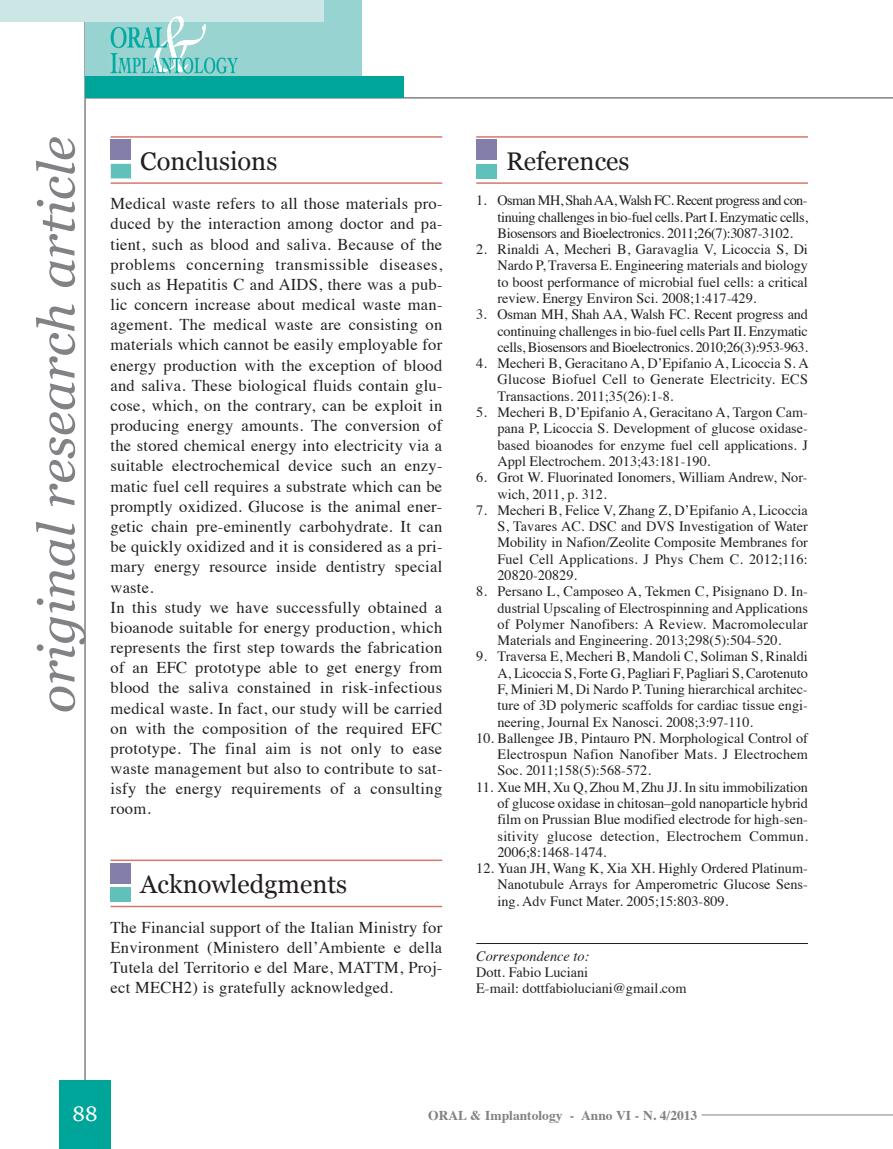
<style>
.page{position:relative;width:893px;height:1149px;background:#fff}
.page>*{position:absolute;margin:0;border:0;box-sizing:border-box;transform-origin:0 0}
.t1{font:italic 51px "Georgia";color:#808285;scale:1.04 1}
.t2{font:25.5px "Georgia";color:#231f20}
.t3{font:21px "Georgia";color:#fff}
.t4{font:16.5px/20.1px "Times";letter-spacing:.015em;color:#231f20}
.t5{font:14.25px/16.4px "Times";color:#231f20;text-align:justify}
.t6{font:italic 14.25px "Times";color:#231f20}
.t7{font:700 13.5px "Times";color:#808285}
</style>
<div class="page">
<hr style="left:702px;top:1114px;width:191px;height:1px;background:#808285">
<hr style="left:84px;top:0;width:2px;height:1148px;background:#808285">
<div style="left:60px;top:1080px;width:51px;height:68px;background:#00a599"></div>
<hr style="left:85px;top:97px;width:808px;height:2px;background:#808285">
<div style="left:85px;top:0;width:276px;height:96px;background:#97d3d0"></div>
<div style="left:85px;top:77px;width:319px;height:21px;background:#00a599"></div>
<div style="left:0;top:0;width:323px;height:21px;background:#cae6e5"></div>
<hr style="left:111px;top:136px;width:331px;height:2px;background:#d3786d">
<hr style="left:111px;top:182px;width:331px;height:2px;background:#d3786d">
<hr style="left:111px;top:859px;width:331px;height:1px;background:#d3786d">
<hr style="left:111px;top:905px;width:331px;height:2px;background:#d3786d">
<div style="left:111px;top:887px;width:20px;height:14px;background:#60c1bb"></div>
<div style="left:111px;top:863px;width:20px;height:20px;background:#837eaa"></div>
<div style="left:111px;top:164px;width:20px;height:14px;background:#60c1bb"></div>
<div style="left:111px;top:140px;width:20px;height:20px;background:#837eaa"></div>
<hr style="left:476px;top:136px;width:332px;height:2px;background:#d3786d">
<hr style="left:476px;top:182px;width:332px;height:2px;background:#d3786d">
<hr style="left:476px;top:942px;width:332px;height:1px;background:#231f20">
<div style="left:476px;top:164px;width:21px;height:14px;background:#60c1bb"></div>
<div style="left:476px;top:140px;width:20px;height:20px;background:#837eaa"></div>
<svg style="left:154px;top:16px;width:52px;height:8px"></svg>
<img style="left:110px;top:26px;width:128px;height:48px">
<img style="left:154px;top:24px;width:52px;height:48px">
<h1 class="t1" style="left:28px;top:713px;width:556px;rotate:-90deg">original research article</h1>
<h2 class="t2" style="left:140px;top:146px;width:139px">Conclusions</h2>
<p class="t4" style="left:111px;top:195px;width:334px">Medical waste refers to all those materials pro&shy;duced by the interaction among doctor and pa&shy;tient, such as blood and saliva. Because of the problems concerning transmissible diseases, such as Hepatitis C and AIDS, there was a pub&shy;lic concern increase about medical waste man&shy;agement. The medical waste are consisting on materials which cannot be easily employable for energy production with the exception of blood and saliva. These biological fluids contain glu&shy;cose, which, on the contrary, can be exploit in producing energy amounts. The conversion of the stored chemical energy into electricity via a suitable electrochemical device such an enzy&shy;matic fuel cell requires a substrate which can be promptly oxidized. Glucose is the animal ener&shy;getic chain pre-eminently carbohydrate. It can be quickly oxidized and it is considered as a pri&shy;mary energy resource inside dentistry special waste.<br>In this study we have successfully obtained a bioanode suitable for energy production, which represents the first step towards the fabrication of an EFC prototype able to get energy from blood the saliva constained in risk-infectious medical waste. In fact, our study will be carried on with the composition of the required EFC prototype. The final aim is not only to ease waste management but also to contribute to sat&shy;isfy the energy requirements of a consulting room.</p>
<h2 class="t2" style="left:140px;top:869px;width:208px">Acknowledgments</h2>
<p class="t4" style="left:111px;top:918px;width:333px;text-align:justify">The Financial support of the Italian Ministry for Environment (Ministero dell’Ambiente e della Tutela del Territorio e del Mare, MATTM, Proj&shy;ect MECH2) is gratefully acknowledged.</p>
<h2 class="t2" style="left:506px;top:146px;width:125px">References</h2>
<p class="t5" style="left:497px;top:193px;width:312px;text-indent:-21px">1. Osman MH, ShahAA, Walsh FC. Recent progress and con&shy;tinuing challenges in bio-fuel cells. Part I. Enzymatic cells, Biosensors and Bioelectronics. 2011;26(7):3087-3102.</p>
<p class="t5" style="left:497px;top:242px;width:312px;text-indent:-21px">2. Rinaldi A, Mecheri B, Garavaglia V, Licoccia S, Di Nardo P, Traversa E. Engineering materials and biology to boost performance of microbial fuel cells: a critical review. Energy Environ Sci. 2008;1:417-429.</p>
<p class="t5" style="left:497px;top:307px;width:312px;text-indent:-21px">3. Osman MH, Shah AA, Walsh FC. Recent progress and continuing challenges in bio-fuel cells Part II. Enzymatic cells, Biosensors and Bioelectronics. 2010;26(3):953-963.</p>
<p class="t5" style="left:497px;top:356px;width:313px;text-indent:-21px">4. Mecheri B, Geracitano A, D’Epifanio A, Licoccia S. A Glucose Biofuel Cell to Generate Electricity. ECS Transactions. 2011;35(26):1-8.</p>
<p class="t5" style="left:497px;top:405px;width:312px;text-indent:-21px">5. Mecheri B, D’Epifanio A, Geracitano A, Targon Cam&shy;pana P, Licoccia S. Development of glucose oxidase&shy;based bioanodes for enzyme fuel cell applications. J Appl Electrochem. 2013;43:181-190.</p>
<p class="t5" style="left:497px;top:470px;width:312px;text-indent:-21px">6. Grot W. Fluorinated Ionomers, William Andrew, Nor&shy;wich, 2011, p. 312.</p>
<p class="t5" style="left:497px;top:503px;width:312px;text-indent:-21px">7. Mecheri B, Felice V, Zhang Z, D’Epifanio A, Licoccia S, Tavares AC. DSC and DVS Investigation of Water Mobility in Nafion/Zeolite Composite Membranes for Fuel Cell Applications. J Phys Chem C. 2012;116:<br>20820-20829.</p>
<p class="t5" style="left:497px;top:584px;width:312px;text-indent:-21px">8. Persano L, Camposeo A, Tekmen C, Pisignano D. In&shy;dustrial Upscaling of Electrospinning and Applications of Polymer Nanofibers: A Review. Macromolecular Materials and Engineering. 2013;298(5):504-520.</p>
<p class="t5" style="left:497px;top:649px;width:312px;text-indent:-21px">9. Traversa E, Mecheri B, Mandoli C, Soliman S, Rinaldi A, Licoccia S, Forte G, Pagliari F, Pagliari S, Carotenuto F, Minieri M, Di Nardo P. Tuning hierarchical architec&shy;ture of 3D polymeric scaffolds for cardiac tissue engi&shy;neering, Journal Ex Nanosci. 2008;3:97-110.</p>
<p class="t5" style="left:497px;top:731px;width:312px;text-indent:-21px">10. Ballengee JB, Pintauro PN. Morphological Control of Electrospun Nafion Nanofiber Mats. J Electrochem Soc. 2011;158(5):568-572.</p>
<p class="t5" style="left:497px;top:779px;width:312px;text-indent:-21px">11. Xue MH, Xu Q, Zhou M, Zhu JJ. In situ immobilization of glucose oxidase in chitosan–gold nanoparticle hybrid film on Prussian Blue modified electrode for high-sen&shy;sitivity glucose detection, Electrochem Commun.<br>2006;8:1468-1474.</p>
<p class="t5" style="left:497px;top:861px;width:312px;text-indent:-21px">12. Yuan JH, Wang K, Xia XH. Highly Ordered Platinum-Nanotubule Arrays for Amperometric Glucose Sens&shy;ing. Adv Funct Mater. 2005;15:803-809.</p>
<p class="t6" style="left:476px;top:949px;width:115px">Correspondence to:</p>
<p class="t5" style="left:476px;top:965px;width:212px">Dott. Fabio Luciani<br>E-mail: dottfabioluciani@gmail.com</p>
<h3 class="t3" style="left:73px;top:1100px;width:27px">88</h3>
<p class="t7" style="left:428px;top:1109px;width:271px">Oral &amp; Implantology - anno VI - n. 4/2013</p>
</div>
